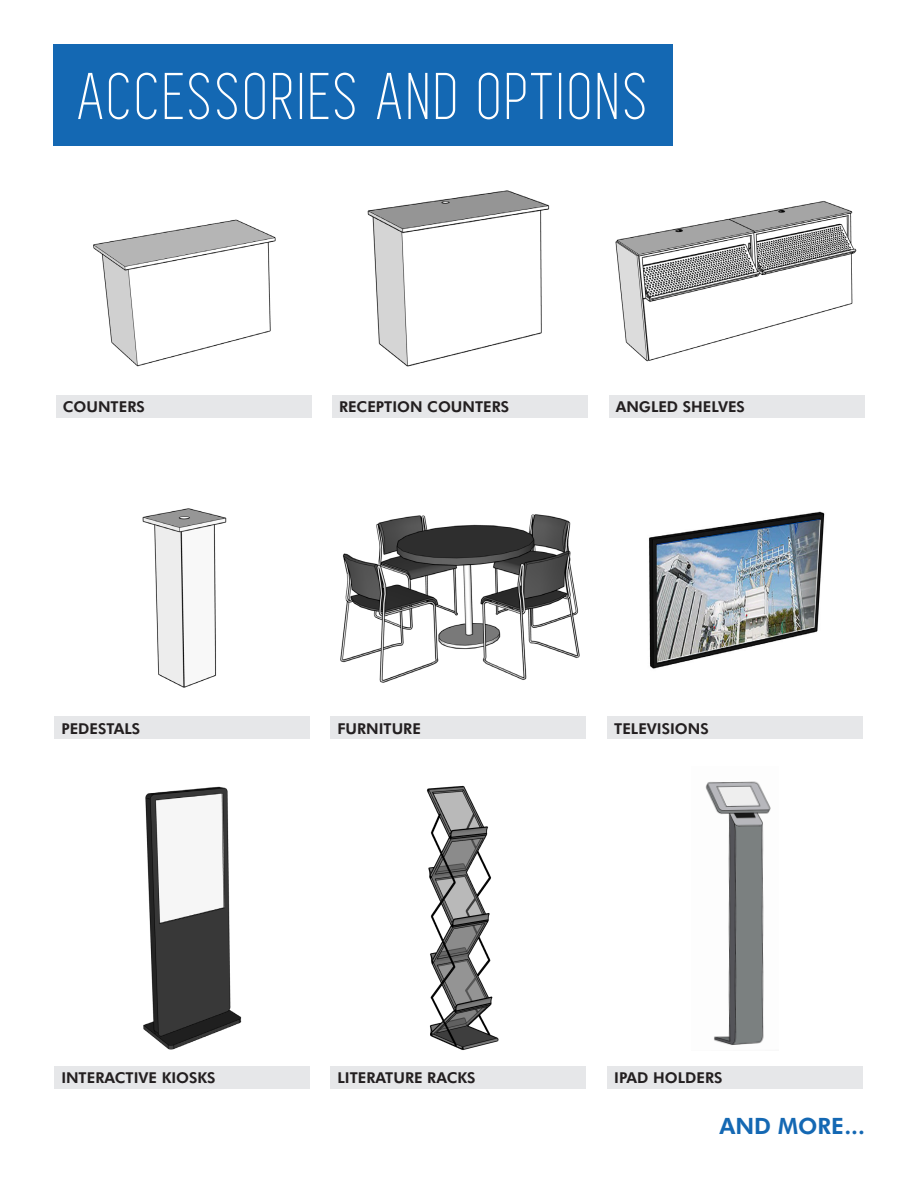
<style>
.page{position:relative;width:918px;height:1188px;background:#fff}
.page>*{position:absolute;margin:0;border:0;box-sizing:border-box;transform-origin:0 0}
.t1{font:68.25px "Simplifica";letter-spacing:.05em;color:#fff}
.t2{font:800 22.5px "Futura BT";color:#1468b3}
.t3{font:800 15px "Futura BT";color:#231f20}
</style>
<div class="page">
<img style="left:142px;top:508px;width:85px;height:180px">
<div style="left:54px;top:44px;width:619px;height:102px;background:#1468b3"></div>
<img style="left:143px;top:786px;width:99px;height:264px">
<img style="left:426px;top:785px;width:73px;height:265px">
<img style="left:705px;top:781px;width:66px;height:264px">
<img style="left:93px;top:219px;width:183px;height:148px">
<img style="left:367px;top:190px;width:183px;height:177px">
<img style="left:340px;top:514px;width:240px;height:169px">
<img style="left:615px;top:201px;width:242px;height:161px">
<img style="left:649px;top:511px;width:176px;height:158px">
<div style="left:56px;top:395px;width:255px;height:23px;background:#e6e7e9"></div>
<div style="left:55px;top:716px;width:255px;height:23px;background:#e6e7e9"></div>
<div style="left:55px;top:1066px;width:255px;height:23px;background:#e6e7e9"></div>
<div style="left:332px;top:395px;width:255px;height:23px;background:#e6e7e9"></div>
<div style="left:331px;top:716px;width:255px;height:23px;background:#e6e7e9"></div>
<div style="left:331px;top:1066px;width:255px;height:23px;background:#e6e7e9"></div>
<div style="left:609px;top:395px;width:255px;height:23px;background:#e6e7e9"></div>
<div style="left:608px;top:716px;width:255px;height:23px;background:#e6e7e9"></div>
<div style="left:608px;top:1066px;width:255px;height:23px;background:#e6e7e9"></div>
<p class="t1" style="left:79px;top:61px;width:571px">ACCESSORIES AND OPTIONS</p>
<p class="t3" style="left:63px;top:398px;width:83px">COUNTERS</p>
<p class="t3" style="left:61px;top:719px;width:80px">PEDESTALS</p>
<p class="t3" style="left:339px;top:398px;width:172px">RECEPTION COUNTERS</p>
<p class="t3" style="left:616px;top:398px;width:131px">ANGLED SHELVES</p>
<p class="t3" style="left:338px;top:719px;width:85px">FURNITURE</p>
<p class="t3" style="left:614px;top:719px;width:96px">TELEVISIONS</p>
<p class="t3" style="left:61px;top:1068px;width:156px">INTERACTIVE KIOSKS</p>
<p class="t3" style="left:338px;top:1068px;width:140px">LITERATURE RACKS</p>
<p class="t3" style="left:614px;top:1068px;width:110px">IPAD HOLDERS</p>
<p class="t2" style="left:720px;top:1112px;width:147px">AND MORE...</p>
</div>
